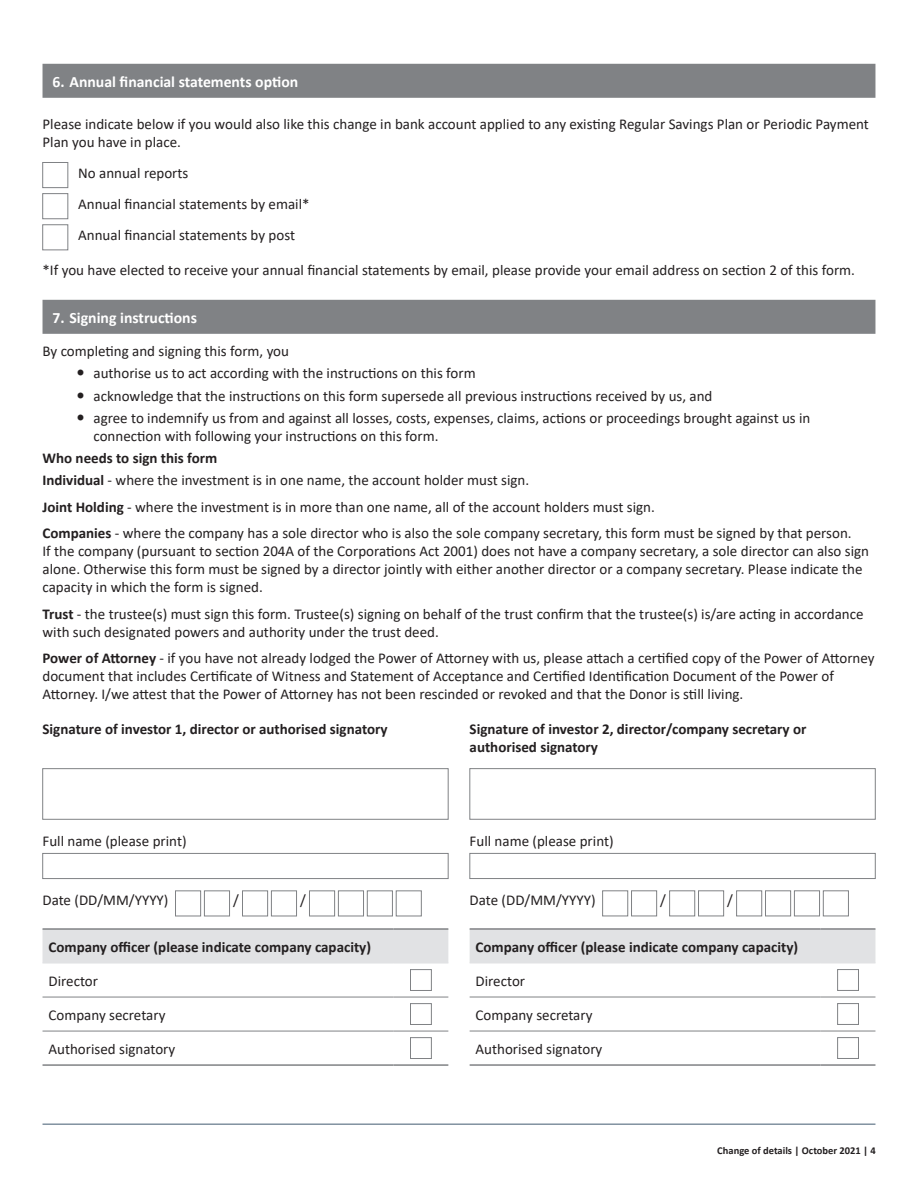
<style>
.page{position:relative;width:918px;height:1188px;background:#fff}
.page>*{position:absolute;margin:0;border:0;box-sizing:border-box;transform-origin:0 0}
.t1{font:700 15.75px "Calibri";color:#fff}
.Bullet_Points_2{font:15px/18px "Calibri";color:#231f20}
.Bullet_Points_2-2{font:700 15px/18px "Calibri";color:#231f20}
.t2{font:700 10.5px "Calibri";color:#231f20}
.s1{font-weight:700}
</style>
<div class="page">
<hr style="left:43px;top:1123px;width:832px;height:2px;background:#8191a0">
<div style="left:43px;top:65px;width:832px;height:32px;background:#808285"></div>
<div style="left:43px;top:64px;width:832px;height:34px;border:2px solid #808285"></div>
<div style="left:43px;top:162px;width:25px;height:26px;background:#fff;border:1px solid #808285"></div>
<div style="left:43px;top:193px;width:25px;height:26px;background:#fff;border:1px solid #808285"></div>
<div style="left:43px;top:225px;width:25px;height:25px;background:#fff;border:1px solid #808285"></div>
<div style="left:43px;top:301px;width:832px;height:32px;background:#808285"></div>
<div style="left:43px;top:300px;width:832px;height:34px;border:2px solid #808285"></div>
<div style="left:43px;top:768px;width:405px;height:51px;background:#fff;border:1px solid #808285"></div>
<div style="left:43px;top:853px;width:405px;height:26px;background:#fff;border:1px solid #808285"></div>
<div style="left:175px;top:891px;width:26px;height:25px;background:#fff;border:1px solid #808285"></div>
<div style="left:204px;top:891px;width:26px;height:25px;background:#fff;border:1px solid #808285"></div>
<div style="left:242px;top:891px;width:26px;height:25px;background:#fff;border:1px solid #808285"></div>
<div style="left:271px;top:891px;width:26px;height:25px;background:#fff;border:1px solid #808285"></div>
<div style="left:309px;top:891px;width:26px;height:25px;background:#fff;border:1px solid #808285"></div>
<div style="left:338px;top:891px;width:26px;height:25px;background:#fff;border:1px solid #808285"></div>
<div style="left:367px;top:891px;width:26px;height:25px;background:#fff;border:1px solid #808285"></div>
<div style="left:396px;top:891px;width:26px;height:25px;background:#fff;border:1px solid #808285"></div>
<div style="left:43px;top:930px;width:405px;height:33px;background:#e1e2e4"></div>
<hr style="left:43px;top:928px;width:351px;height:2px;background:#808285">
<hr style="left:394px;top:928px;width:54px;height:2px;background:#808285">
<hr style="left:43px;top:1064px;width:351px;height:2px;background:#808285">
<hr style="left:394px;top:1064px;width:54px;height:2px;background:#808285">
<hr style="left:43px;top:963px;width:351px;height:1px;background:#e1e2e4">
<hr style="left:394px;top:963px;width:54px;height:1px;background:#e1e2e4">
<hr style="left:43px;top:997px;width:351px;height:1px;background:#808285">
<hr style="left:394px;top:997px;width:54px;height:1px;background:#808285">
<hr style="left:43px;top:1031px;width:351px;height:1px;background:#808285">
<hr style="left:394px;top:1031px;width:54px;height:1px;background:#808285">
<div style="left:410px;top:969px;width:22px;height:22px;background:#fff;border:1px solid #808285"></div>
<div style="left:410px;top:1003px;width:22px;height:22px;background:#fff;border:1px solid #808285"></div>
<div style="left:410px;top:1037px;width:22px;height:22px;background:#fff;border:1px solid #808285"></div>
<div style="left:470px;top:768px;width:405px;height:51px;background:#fff;border:1px solid #808285"></div>
<div style="left:470px;top:853px;width:405px;height:26px;background:#fff;border:1px solid #808285"></div>
<div style="left:602px;top:891px;width:26px;height:25px;background:#fff;border:1px solid #808285"></div>
<div style="left:631px;top:891px;width:26px;height:25px;background:#fff;border:1px solid #808285"></div>
<div style="left:669px;top:891px;width:26px;height:25px;background:#fff;border:1px solid #808285"></div>
<div style="left:698px;top:891px;width:26px;height:25px;background:#fff;border:1px solid #808285"></div>
<div style="left:736px;top:891px;width:26px;height:25px;background:#fff;border:1px solid #808285"></div>
<div style="left:765px;top:891px;width:26px;height:25px;background:#fff;border:1px solid #808285"></div>
<div style="left:794px;top:891px;width:26px;height:25px;background:#fff;border:1px solid #808285"></div>
<div style="left:823px;top:891px;width:26px;height:25px;background:#fff;border:1px solid #808285"></div>
<div style="left:470px;top:930px;width:405px;height:33px;background:#e1e2e4"></div>
<hr style="left:470px;top:928px;width:351px;height:2px;background:#808285">
<hr style="left:821px;top:928px;width:54px;height:2px;background:#808285">
<hr style="left:470px;top:1064px;width:351px;height:2px;background:#808285">
<hr style="left:821px;top:1064px;width:54px;height:2px;background:#808285">
<hr style="left:470px;top:963px;width:351px;height:1px;background:#e1e2e4">
<hr style="left:821px;top:963px;width:54px;height:1px;background:#e1e2e4">
<hr style="left:470px;top:997px;width:351px;height:1px;background:#808285">
<hr style="left:821px;top:997px;width:54px;height:1px;background:#808285">
<hr style="left:470px;top:1031px;width:351px;height:1px;background:#808285">
<hr style="left:821px;top:1031px;width:54px;height:1px;background:#808285">
<div style="left:837px;top:969px;width:22px;height:22px;background:#fff;border:1px solid #808285"></div>
<div style="left:837px;top:1003px;width:22px;height:22px;background:#fff;border:1px solid #808285"></div>
<div style="left:837px;top:1037px;width:22px;height:22px;background:#fff;border:1px solid #808285"></div>
<p class="t1" style="left:53px;top:70px;width:247px">6. Annual financial statements option</p>
<p class="Bullet_Points_2" style="left:43px;top:114px;width:828px">Please indicate below if you would also like this change in bank account applied to any existing Regular Savings Plan or Periodic Payment<br>Plan you have in place.</p>
<p class="Bullet_Points_2" style="left:78px;top:163px;width:112px">No annual reports</p>
<p class="Bullet_Points_2" style="left:78px;top:194px;width:233px">Annual financial statements by email*</p>
<p class="Bullet_Points_2" style="left:78px;top:226px;width:218px">Annual financial statements by post</p>
<p class="Bullet_Points_2" style="left:43px;top:261px;width:814px">*If you have elected to receive your annual financial statements by email, please provide your email address on section 2 of this form.</p>
<p class="t1" style="left:53px;top:306px;width:146px">7. Signing instructions</p>
<p class="Bullet_Points_2" style="left:43px;top:342px;width:248px">By completing and signing this form, you</p>
<p class="Bullet_Points_2" style="left:94px;top:364px;width:384px">authorise us to act according with the instructions on this form</p>
<p class="Bullet_Points_2" style="left:94px;top:386px;width:620px">acknowledge that the instructions on this form supersede all previous instructions received by us, and</p>
<p class="Bullet_Points_2" style="left:94px;top:408px;width:718px">agree to indemnify us from and against all losses, costs, expenses, claims, actions or proceedings brought against us in connection with following your instructions on this form.</p>
<p class="Bullet_Points_2-2" style="left:43px;top:449px;width:176px">Who needs to sign this form</p>
<p class="Bullet_Points_2" style="left:43px;top:471px;width:488px"><span class="s1">Individual</span> - where the investment is in one name, the account holder must sign.</p>
<p class="Bullet_Points_2" style="left:43px;top:497px;width:614px"><span class="s1">Joint Holding</span> - where the investment is in more than one name, all of the account holders must sign.</p>
<p class="Bullet_Points_2" style="left:43px;top:524px;width:828px"><span class="s1">Companies</span> - where the company has a sole director who is also the sole company secretary, this form must be signed by that person.<br>If the company (pursuant to section 204A of the Corporations Act 2001) does not have a company secretary, a sole director can also sign alone. Otherwise this form must be signed by a director jointly with either another director or a company secretary. Please indicate the capacity in which the form is signed.</p>
<p class="Bullet_Points_2" style="left:43px;top:604px;width:823px"><span class="s1">Trust</span> - the trustee(s) must sign this form. Trustee(s) signing on behalf of the trust confirm that the trustee(s) is/are acting in accordance with such designated powers and authority under the trust deed.</p>
<p class="Bullet_Points_2" style="left:43px;top:649px;width:834px"><span class="s1">Power of Attorney</span> - if you have not already lodged the Power of Attorney with us, please attach a certified copy of the Power of Attorney document that includes Certificate of Witness and Statement of Acceptance and Certified Identification Document of the Power of<br>Attorney. I/we attest that the Power of Attorney has not been rescinded or revoked and that the Donor is still living.</p>
<p class="Bullet_Points_2-2" style="left:43px;top:720px;width:347px">Signature of investor 1, director or authorised signatory</p>
<p class="Bullet_Points_2-2" style="left:470px;top:720px;width:338px">Signature of investor 2, director/company secretary or authorised signatory</p>
<p class="Bullet_Points_2" style="left:43px;top:832px;width:146px">Full name (please print)</p>
<p class="Bullet_Points_2" style="left:43px;top:891px;width:127px">Date (DD/MM/YYYY)</p>
<p class="Bullet_Points_2" style="left:233px;top:891px;width:7px">/</p>
<p class="Bullet_Points_2" style="left:300px;top:891px;width:7px">/</p>
<p class="Bullet_Points_2-2" style="left:49px;top:937px;width:324px">Company officer (please indicate company capacity)</p>
<p class="Bullet_Points_2" style="left:49px;top:971px;width:51px">Director</p>
<p class="Bullet_Points_2" style="left:49px;top:1005px;width:118px">Company secretary</p>
<p class="Bullet_Points_2" style="left:49px;top:1039px;width:128px">Authorised signatory</p>
<p class="Bullet_Points_2" style="left:470px;top:832px;width:146px">Full name (please print)</p>
<p class="Bullet_Points_2" style="left:470px;top:891px;width:127px">Date (DD/MM/YYYY)</p>
<p class="Bullet_Points_2" style="left:660px;top:891px;width:7px">/</p>
<p class="Bullet_Points_2" style="left:727px;top:891px;width:7px">/</p>
<p class="Bullet_Points_2-2" style="left:476px;top:937px;width:324px">Company officer (please indicate company capacity)</p>
<p class="Bullet_Points_2" style="left:476px;top:971px;width:51px">Director</p>
<p class="Bullet_Points_2" style="left:476px;top:1005px;width:118px">Company secretary</p>
<p class="Bullet_Points_2" style="left:476px;top:1039px;width:128px">Authorised signatory</p>
<p class="t2" style="left:717px;top:1143px;width:160px">Change of details | October 2021 | 4</p>
</div>
